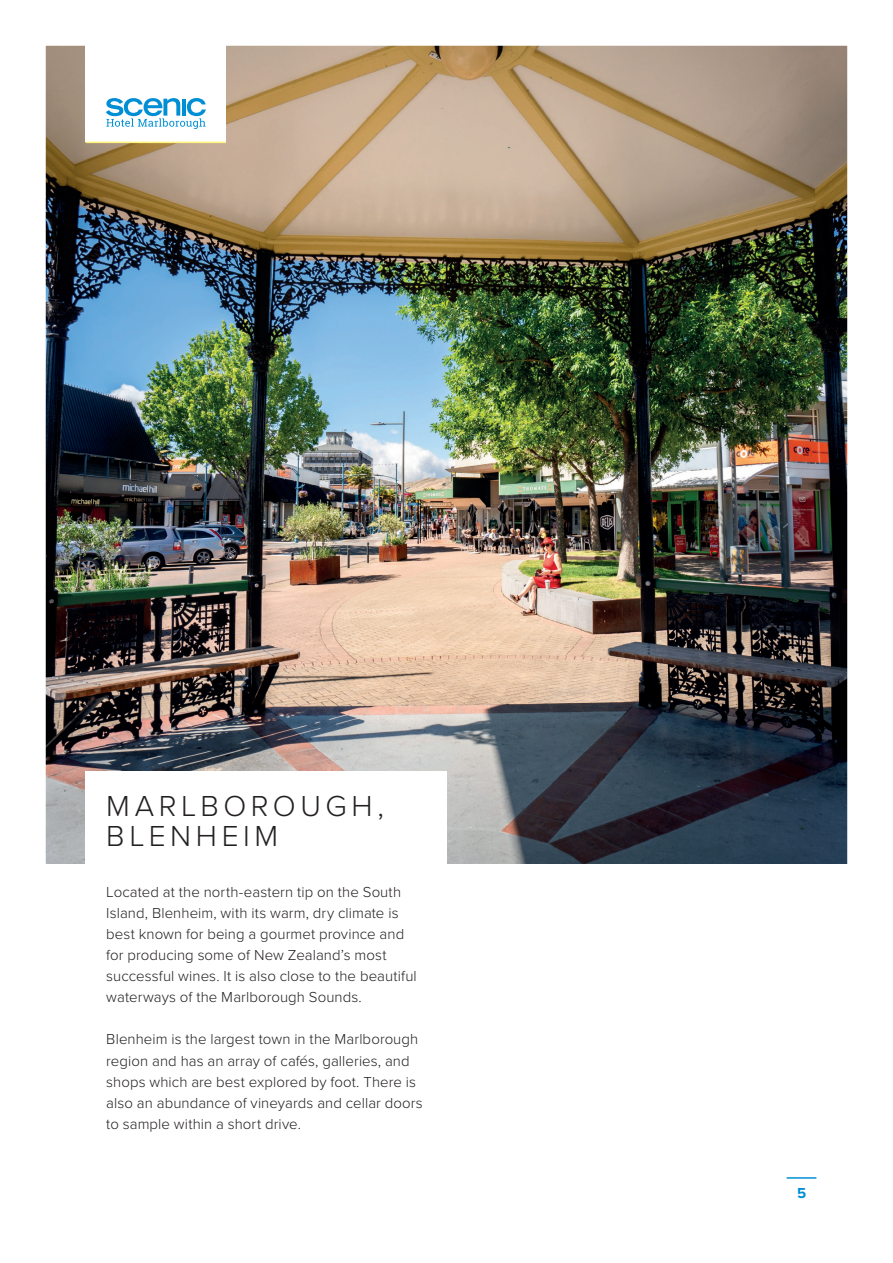
<style>
.page{position:relative;width:893px;height:1263px;background:#fff}
.page>*{position:absolute;margin:0;border:0;box-sizing:border-box;transform-origin:0 0}
.t1{font:300 30px/30px "Proxima Nova";letter-spacing:.15em;color:#231f20}
.t2{font:300 15px/21px "Proxima Nova";letter-spacing:.005em;color:#231f20}
.t3{font:700 15px "Proxima Nova";color:#008fd5}
</style>
<div class="page">
<img style="left:45px;top:45px;width:803px;height:1134px">
<h1 class="t1" style="left:106px;top:790px;width:279px">MARLBOROUGH,<br>BLENHEIM</h1>
<p class="t2" style="left:106px;top:881px;width:312px">Located at the north-eastern tip on the South Island, Blenheim, with its warm, dry climate is best known for being a gourmet province and for producing some of New Zealand’s most successful wines. It is also close to the beautiful waterways of the Marlborough Sounds.</p>
<p class="t2" style="left:106px;top:1028px;width:318px">Blenheim is the largest town in the Marlborough region and has an array of cafés, galleries, and shops which are best explored by foot. There is also an abundance of vineyards and cellar doors to sample within a short drive.</p>
<p class="t3" style="left:797px;top:1182px;width:11px">5</p>
</div>
